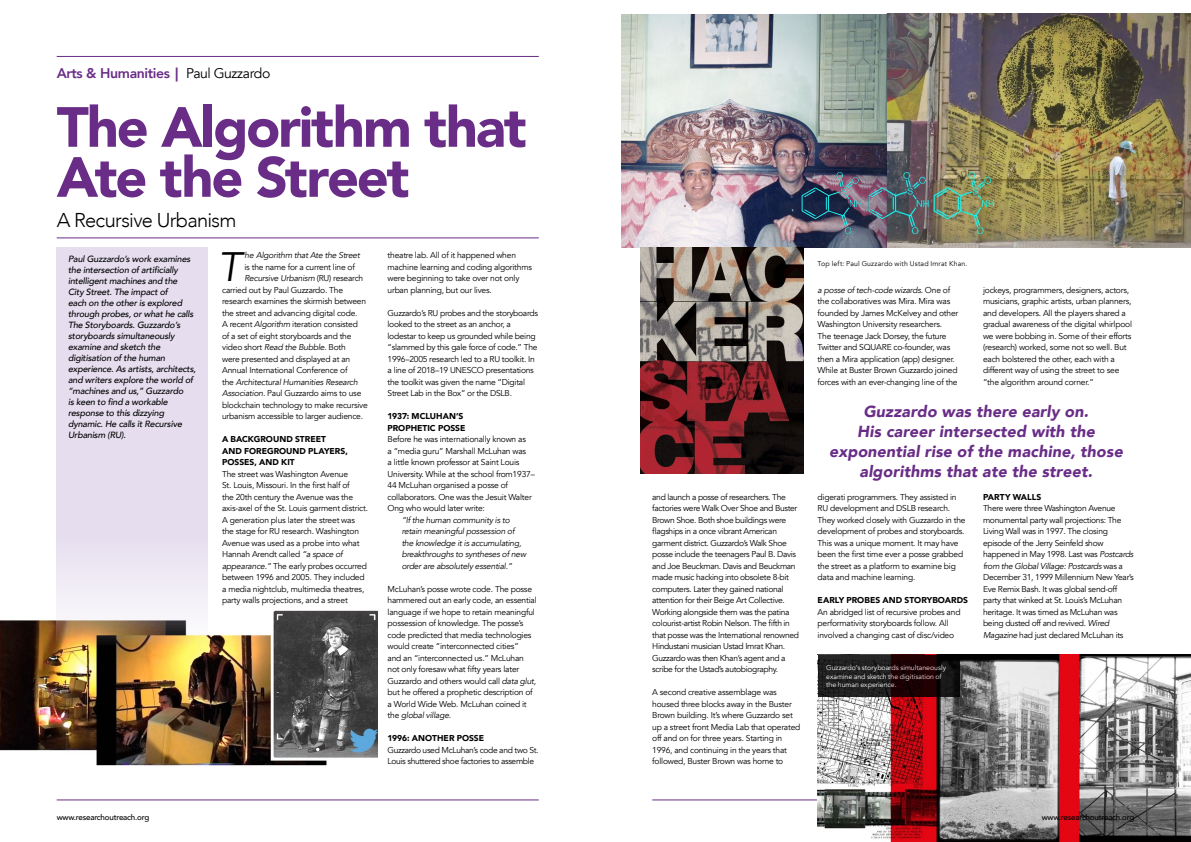
<style>
.page{position:relative;width:1191px;height:842px;background:#fff}
.page>*{position:absolute;margin:0;border:0;box-sizing:border-box;transform-origin:0 0}
.t1{font:900 56px/50px "Avenir";letter-spacing:-.04em;color:#692d87}
.t2{font:italic 41px "Avenir";color:#000}
.t3{font:300 20px "Avenir";letter-spacing:-.035em;color:#000}
.t4{font:italic 900 16px/20px "Avenir";letter-spacing:.01em;color:#692d87;text-align:center}
.t5{font:800 14px "Avenir";letter-spacing:-.025em;color:#692d87}
.t6{font:italic 500 9px/11px "Avenir";letter-spacing:-.02em;color:#000}
.t7{font:8.5px/11.5px "Avenir";letter-spacing:-.025em;color:#000}
.t8{font:italic 8.5px/11.5px "Avenir";letter-spacing:-.025em;color:#000}
.t9{font:900 8.5px/11.5px "Avenir";color:#000}
.t10{font:500 8px "Avenir";letter-spacing:-.025em;color:#000}
.t11{font:7px/8.5px "Avenir";letter-spacing:-.005em;color:#fff}
.t12{font:7px "Avenir";letter-spacing:.02em;color:#000}
.s1{font-weight:900}
.s2{font-weight:400;color:#000}
.s3{font-style:italic}
.s4{font-style:normal}
</style>
<div class="page">
<hr style="left:57px;top:800px;width:482px;height:1px;background:#692d87">
<hr style="left:652px;top:800px;width:482px;height:1px;background:#692d87">
<hr style="left:57px;top:56px;width:482px;height:1px;background:#692d87">
<img style="left:0;top:611px;width:378px;height:155px">
<hr style="left:57px;top:238px;width:482px;height:1px;background:#692d87">
<svg style="left:57px;top:248px;width:151px;height:397px;fill:#e6deef"></svg>
<img style="left:621px;top:14px;width:156px;height:233px">
<img style="left:640px;top:247px;width:163px;height:226px">
<img style="left:777px;top:14px;width:414px;height:234px">
<img style="left:817px;top:655px;width:374px;height:187px">
<svg style="left:817px;top:655px;width:142px;height:41px"></svg>
<h3 class="t5" style="left:57px;top:63px;width:215px">Arts &amp; Humanities<span class="s1">︱</span> <span class="s2">Paul Guzzardo</span></h3>
<h1 class="t1" style="left:57px;top:101px;width:471px">The Algorithm that<br>Ate the Street</h1>
<h3 class="t3" style="left:57px;top:208px;width:181px">A Recursive Urbanism</h3>
<p class="t6" style="left:68px;top:254px;width:130px">Paul Guzzardo’s work examines the intersection of artificially intelligent machines and the<br>City Street. The impact of<br>each on the other is explored through probes, or what he calls<br>The Storyboards. Guzzardo’s storyboards simultaneously examine and sketch the digitisation of the human experience. As artists, architects, and writers explore the world of “machines and us,” Guzzardo<br>is keen to find a workable response to this dizzying dynamic. He calls it Recursive<br>Urbanism (RU).</p>
<p class="t7" style="left:387px;top:250px;width:146px">theatre lab. All of it happened when machine learning and coding algorithms were beginning to take over not only urban planning, but our lives.</p>
<p class="t7" style="left:387px;top:307px;width:152px">Guzzardo’s RU probes and the storyboards looked to the street as an anchor, a lodestar to keep us grounded while being “slammed by this gale force of code.” The 1996–2005 research led to a RU toolkit. In a line of 2018–19 UNESCO presentations the toolkit was given the name “Digital Street Lab in the Box” or the DSLB.</p>
<p class="t9" style="left:387px;top:410px;width:79px">1937: MCLUHAN’S<br>PROPHETIC POSSE</p>
<p class="t7" style="left:387px;top:434px;width:149px">Before he was internationally known as<br>a “media guru” Marshall McLuhan was<br>a little known professor at Saint Louis University. While at the school from1937– 44 McLuhan organised a posse of collaborators. One was the Jesuit Walter Ong who would later write:</p>
<p class="t8" style="left:402px;top:514px;width:126px">“If the human community is to retain meaningful possession of the knowledge it is accumulating, breakthroughs to syntheses of new order are absolutely essential.”</p>
<p class="t7" style="left:387px;top:583px;width:151px">McLuhan’s posse wrote code. The posse hammered out an early code, an essential language if we hope to retain meaningful possession of knowledge. The posse’s code predicted that media technologies would create “interconnected cities”<br>and an “interconnected us.” McLuhan not only foresaw what fifty years later Guzzardo and others would call <span class="s3">data glut, </span>but he offered a prophetic description of a World Wide Web. McLuhan coined it the <span class="s3">global village.</span></p>
<p class="t9" style="left:387px;top:732px;width:98px">1996: ANOTHER POSSE</p>
<p class="t7" style="left:387px;top:744px;width:153px">Guzzardo used McLuhan’s code and two St.<br>Louis shuttered shoe factories to assemble</p>
<h2 class="t2" style="left:218px;top:243px;width:25px">T</h2>
<p class="t8" style="left:244px;top:250px;width:117px">he Algorithm that Ate the Street</p>
<p class="t7" style="left:244px;top:261px;width:112px">is the name for a current line of</p>
<p class="t8" style="left:244px;top:273px;width:120px">Recursive Urbanism <span class="s4">(RU) research</span></p>
<p class="t7" style="left:222px;top:284px;width:123px">carried out by Paul Guzzardo. The</p>
<p class="t7" style="left:222px;top:296px;width:146px">research examines the skirmish between</p>
<p class="t7" style="left:222px;top:307px;width:137px">the street and advancing digital code.</p>
<p class="t7" style="left:222px;top:319px;width:137px">A recent <span class="s3">Algorithm</span> iteration consisted</p>
<p class="t7" style="left:222px;top:330px;width:131px">of a set of eight storyboards and the</p>
<p class="t7" style="left:222px;top:342px;width:125px">video short <span class="s3">Read the Bubble</span>. Both</p>
<p class="t7" style="left:222px;top:353px;width:130px">were presented and displayed at an</p>
<p class="t7" style="left:222px;top:365px;width:127px">Annual International Conference of</p>
<p class="t8" style="left:222px;top:376px;width:137px"><span class="s4">the</span> Architectural Humanities Research</p>
<p class="t7" style="left:222px;top:388px;width:141px"><span class="s3">Association.</span> Paul Guzzardo aims to use</p>
<p class="t7" style="left:222px;top:399px;width:147px">blockchain technology to make recursive</p>
<p class="t7" style="left:222px;top:411px;width:142px">urbanism accessible to larger audience.</p>
<p class="t9" style="left:222px;top:433px;width:127px">A BACKGROUND STREET<br>AND FOREGROUND PLAYERS,<br>POSSES, AND KIT</p>
<p class="t7" style="left:222px;top:468px;width:147px">The street was Washington Avenue<br>St. Louis, Missouri. In the first half of<br>the 20th century the Avenue was the axis-axel of the St. Louis garment district.<br>A generation plus later the street was the stage for RU research. Washington Avenue was used as a probe into what Hannah Arendt called <span class="s3">“a space of appearance.”</span> The early probes occurred between 1996 and 2005. They included a media nightclub, multimedia theatres, party walls projections, and a street</p>
<p class="t7" style="left:652px;top:491px;width:148px">and launch a posse of researchers. The factories were Walk Over Shoe and Buster Brown Shoe. Both shoe buildings were flagships in a once vibrant American garment district. Guzzardo’s Walk Shoe posse include the teenagers Paul B. Davis and Joe Beuckman. Davis and Beuckman made music hacking into obsolete 8-bit computers. Later they gained national attention for their Beige Art Collective.<br>Working alongside them was the patina colourist-artist Robin Nelson. The fifth in that posse was the International renowned Hindustani musician Ustad Imrat Khan.<br>Guzzardo was then Khan’s agent and a scribe for the Ustad’s autobiography.</p>
<p class="t7" style="left:652px;top:687px;width:150px">A second creative assemblage was housed three blocks away in the Buster Brown building. It’s where Guzzardo set up a street front Media Lab that operated off and on for three years. Starting in 1996, and continuing in the years that followed, Buster Brown was home to</p>
<p class="t12" style="left:817px;top:260px;width:151px">Top left: Paul Guzzardo with Ustad Imrat Khan.</p>
<p class="t7" style="left:817px;top:284px;width:142px"><span class="s3">a posse of tech-code wizards.</span> One of the collaboratives was Mira. Mira was founded by James McKelvey and other Washington University researchers.<br>The teenage Jack Dorsey, the future Twitter and SQUARE co-founder, was then a Mira application (app) designer.<br>While at Buster Brown Guzzardo joined forces with an ever-changing line of the</p>
<p class="t7" style="left:983px;top:284px;width:151px">jockeys, programmers, designers, actors, musicians, graphic artists, urban planners, and developers. All the players shared a gradual awareness of the digital whirlpool we were bobbing in. Some of their efforts (research) worked, some not so well. But each bolstered the other, each with a different way of using the street to see “the algorithm around corner.”</p>
<h3 class="t4" style="left:829px;top:401px;width:295px">Guzzardo was there early on.<br>His career intersected with the exponential rise of the machine, those algorithms that ate the street.</h3>
<p class="t7" style="left:817px;top:491px;width:149px">digerati programmers. They assisted in RU development and DSLB research.<br>They worked closely with Guzzardo in the development of probes and storyboards.<br>This was a unique moment. It may have been the first time ever a posse grabbed the street as a platform to examine big data and machine learning.</p>
<p class="t9" style="left:817px;top:594px;width:152px">EARLY PROBES AND STORYBOARDS</p>
<p class="t7" style="left:817px;top:606px;width:144px">An abridged list of recursive probes and performativity storyboards follow. All involved a changing cast of disc/video</p>
<p class="t11" style="left:826px;top:664px;width:121px">Guzzardo’s storyboards simultaneously examine and sketch the digitisation of the human experience.</p>
<p class="t9" style="left:983px;top:491px;width:60px">PARTY WALLS</p>
<p class="t7" style="left:983px;top:503px;width:152px">There were three Washington Avenue monumental party wall projections: The Living Wall was in 1997. The closing episode of the Jerry Seinfeld show happened in May 1998. Last was <span class="s3">Postcards from the Global Village: Postcards</span> was a December 31, 1999 Millennium New Year’s Eve Remix Bash. It was global send-off party that winked at St. Louis’s McLuhan heritage. It was timed as McLuhan was being dusted off and revived. <span class="s3">Wired Magazine</span> had just declared McLuhan its</p>
<p class="t10" style="left:57px;top:810px;width:94px">www.researchoutreach.org</p>
<p class="t10" style="left:1041px;top:810px;width:94px">www.researchoutreach.org</p>
</div>
